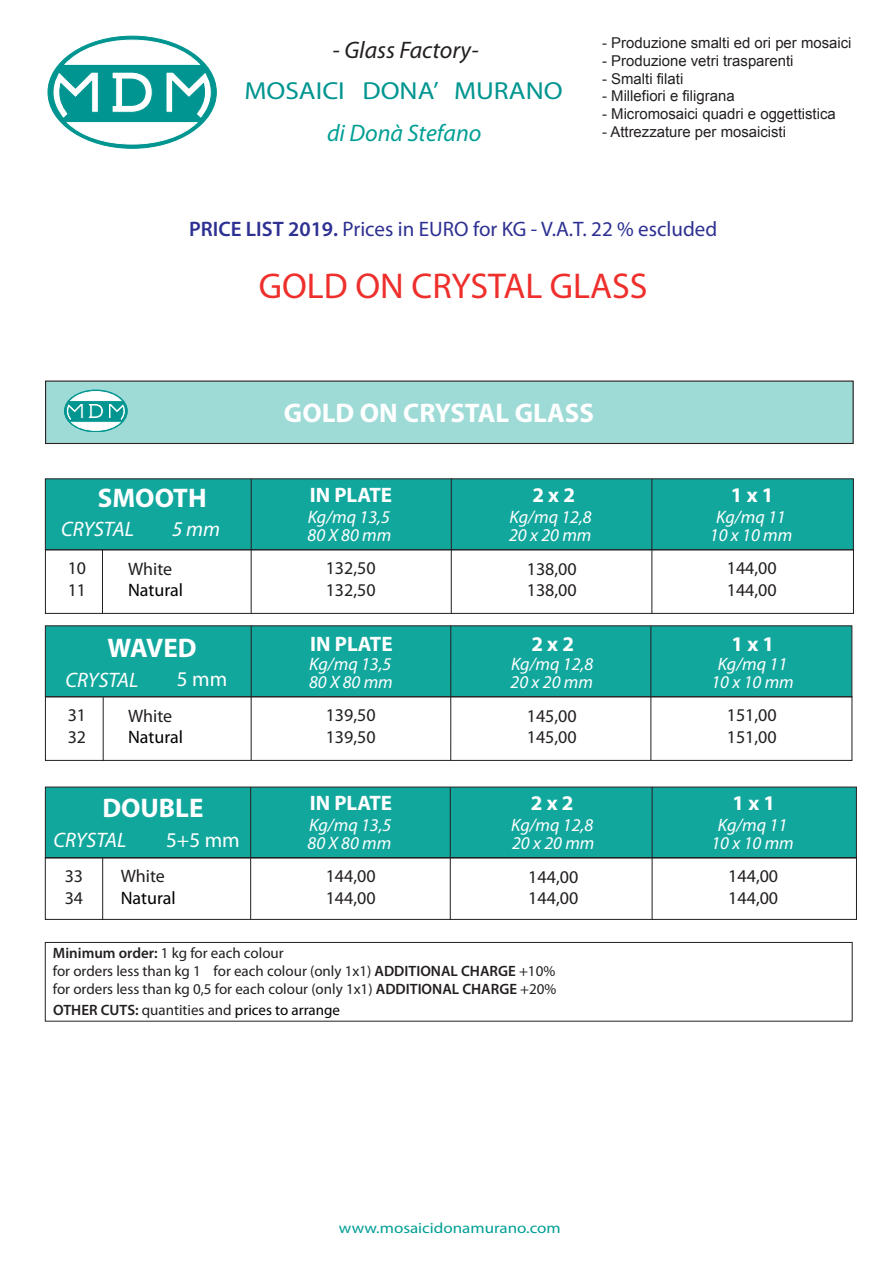
<style>
.page{position:relative;width:893px;height:1263px;background:#fff}
.page>*{position:absolute;margin:0;border:0;box-sizing:border-box;transform-origin:0 0}
.t1{font:36px "Myriad Pro";color:#ee2f2c}
.t2{font:700 27px "Myriad Pro";color:#fff}
.t3{font:24.75px "Myriad Pro";color:#009590;scale:1.11 1}
.t4{font:italic 24px "Myriad Pro";color:#231f20}
.t5{font:italic 24px "Myriad Pro";color:#009f94}
.t6{font:21px "Myriad Pro";color:#2e3092}
.t7{font:700 21px "Myriad Pro";color:#fff}
.t8{font:italic 21px "Myriad Pro";color:#fff}
.t9{font:21px "Myriad Pro";color:#fff}
.t10{font:italic 18px/18.1px "Myriad Pro";color:#fff}
.t11{font:18px/21.6px "Myriad Pro";color:#231f20}
.t12{font:18px "Myriad Pro";color:#000001}
.t13{font:15px/18px "Myriad Pro";color:#231f20}
.t14{font:15px "Myriad Pro";color:#000001}
.t15{font:15px "Myriad Pro";color:#009f94;scale:1.13 1}
.t16{font:14.85px "Arial";color:#231f20}
.s1{font-weight:600}
.s2{font-weight:600;color:#231f20}
.s3{color:#231f20}
</style>
<div class="page">
<div style="left:45px;top:625px;width:807px;height:72px;background:#12a79d"></div>
<div style="left:45px;top:478px;width:808px;height:72px;background:#12a79d"></div>
<div style="left:45px;top:549px;width:808px;height:65px;border:1px solid #231f20"></div>
<hr style="left:251px;top:479px;width:1px;height:134px;background:#231f20">
<div style="left:45px;top:787px;width:811px;height:71px;background:#12a79d"></div>
<div style="left:45px;top:857px;width:811px;height:63px;border:1px solid #231f20"></div>
<hr style="left:651px;top:787px;width:1px;height:133px;background:#231f20">
<hr style="left:102px;top:858px;width:1px;height:62px;background:#231f20">
<div style="left:45px;top:381px;width:808px;height:63px;background:#9edbd7"></div>
<div style="left:64px;top:390px;width:63px;height:42px;border:1px solid #009590;border-radius:50%"></div>
<svg style="left:66px;top:391px;width:60px;height:39px;background:#76c6c3"></svg>
<hr style="left:451px;top:479px;width:1px;height:134px;background:#231f20">
<hr style="left:651px;top:479px;width:1px;height:135px;background:#231f20">
<div style="left:45px;top:696px;width:807px;height:65px;border:1px solid #231f20"></div>
<hr style="left:103px;top:697px;width:1px;height:64px;background:#231f20">
<hr style="left:102px;top:550px;width:1px;height:64px;background:#231f20">
<div style="left:45px;top:381px;width:808px;height:63px;border:1px solid #231f20"></div>
<div style="left:48px;top:36px;width:168px;height:112px;background:#009590;border-radius:50%"></div>
<svg style="left:64px;top:40px;width:136px;height:25px"></svg>
<svg style="left:52px;top:72px;width:160px;height:72px"></svg>
<hr style="left:250px;top:787px;width:1px;height:132px;background:#231f20">
<hr style="left:450px;top:788px;width:1px;height:132px;background:#231f20">
<hr style="left:450px;top:626px;width:1px;height:135px;background:#231f20">
<hr style="left:251px;top:626px;width:1px;height:134px;background:#231f20">
<hr style="left:650px;top:626px;width:1px;height:134px;background:#231f20">
<div style="left:45px;top:942px;width:807px;height:80px;border:1px solid #231f20"></div>
<h3 class="t4" style="left:332px;top:35px;width:148px">- Glass Factory -</h3>
<h3 class="t3" style="left:244px;top:76px;width:288px">MOSAICI DONA’ MURANO</h3>
<h3 class="t5" style="left:327px;top:118px;width:156px">di Donà Stefano</h3>
<p class="t16" style="left:602px;top:33px;width:251px">- Produzione smalti ed ori per mosaici</p>
<p class="t16" style="left:602px;top:51px;width:193px">- Produzione vetri trasparenti</p>
<p class="t16" style="left:602px;top:69px;width:83px">- Smalti filati</p>
<p class="t16" style="left:602px;top:86px;width:134px">- Millefiori e filigrana</p>
<p class="t16" style="left:602px;top:104px;width:235px">- Micromosaici quadri e oggettistica</p>
<p class="t16" style="left:602px;top:122px;width:185px">- Attrezzature per mosaicisti</p>
<h3 class="t6" style="left:189px;top:216px;width:529px"><span class="s1">PRICE LIST 2019.</span> Prices in EURO for KG - V.A.T. 22 % escluded</h3>
<h1 class="t1" style="left:259px;top:264px;width:390px">GOLD ON CRYSTAL GLASS</h1>
<h2 class="t2" style="left:284px;top:395px;width:311px">GOLD ON CRYSTAL GLASS</h2>
<h3 class="t7" style="left:310px;top:481px;width:84px">IN PLATE</h3>
<h3 class="t7" style="left:532px;top:481px;width:44px">2 x 2</h3>
<h3 class="t7" style="left:731px;top:481px;width:44px">1 x 1</h3>
<p class="t10" style="left:307px;top:507px;width:85px">Kg/mq 13,5<br>80 X 80 mm</p>
<p class="t10" style="left:509px;top:507px;width:84px">Kg/mq 12,8<br>20 x 20 mm</p>
<p class="t10" style="left:710px;top:507px;width:84px;text-align:center">Kg/mq 11<br>10 x 10 mm</p>
<p class="t11" style="left:326px;top:557px;width:51px">132,50<br>132,50</p>
<h2 class="t2" style="left:98px;top:480px;width:110px">SMOOTH</h2>
<h3 class="t8" style="left:61px;top:516px;width:74px">CRYSTAL</h3>
<h3 class="t8" style="left:172px;top:516px;width:50px">5 mm</h3>
<p class="t11" style="left:128px;top:558px;width:46px">White</p>
<p class="t12" style="left:128px;top:579px;width:57px">Natural</p>
<p class="t11" style="left:68px;top:557px;width:20px">10<br>11</p>
<p class="t11" style="left:527px;top:557px;width:51px">138,00<br>138,00</p>
<p class="t11" style="left:726px;top:557px;width:51px">144,00<br>144,00</p>
<h3 class="t7" style="left:310px;top:630px;width:84px">IN PLATE</h3>
<h3 class="t7" style="left:531px;top:630px;width:44px">2 x 2</h3>
<h3 class="t7" style="left:731px;top:630px;width:44px">1 x 1</h3>
<h2 class="t2" style="left:108px;top:630px;width:91px">WAVED</h2>
<p class="t10" style="left:309px;top:654px;width:85px">Kg/mq 13,5<br>80 X 80 mm</p>
<p class="t10" style="left:510px;top:654px;width:84px">Kg/mq 12,8<br>20 x 20 mm</p>
<p class="t10" style="left:711px;top:654px;width:84px;text-align:center">Kg/mq 11<br>10 x 10 mm</p>
<p class="t11" style="left:326px;top:704px;width:51px">139,50<br>139,50</p>
<h3 class="t8" style="left:66px;top:667px;width:74px">CRYSTAL</h3>
<h3 class="t9" style="left:177px;top:666px;width:52px">5 mm</h3>
<p class="t11" style="left:128px;top:705px;width:46px">White</p>
<p class="t12" style="left:128px;top:726px;width:57px">Natural</p>
<p class="t11" style="left:68px;top:704px;width:20px">31<br>32</p>
<p class="t11" style="left:527px;top:704px;width:51px">145,00<br>145,00</p>
<p class="t11" style="left:726px;top:704px;width:51px">151,00<br>151,00</p>
<h2 class="t2" style="left:102px;top:790px;width:103px">DOUBLE</h2>
<h3 class="t8" style="left:54px;top:827px;width:74px">CRYSTAL</h3>
<h3 class="t9" style="left:166px;top:827px;width:75px">5+5 mm</h3>
<p class="t11" style="left:65px;top:865px;width:20px">33<br>34</p>
<p class="t11" style="left:121px;top:865px;width:46px">White</p>
<p class="t12" style="left:121px;top:887px;width:57px">Natural</p>
<h3 class="t7" style="left:310px;top:789px;width:84px">IN PLATE</h3>
<h3 class="t7" style="left:531px;top:789px;width:44px">2 x 2</h3>
<h3 class="t7" style="left:732px;top:789px;width:44px">1 x 1</h3>
<p class="t10" style="left:307px;top:815px;width:85px">Kg/mq 13,5<br>80 X 80 mm</p>
<p class="t10" style="left:511px;top:815px;width:85px">Kg/mq 12,8<br>20 x 20 mm</p>
<p class="t10" style="left:711px;top:816px;width:84px;text-align:center">Kg/mq 11<br>10 x 10 mm</p>
<p class="t11" style="left:326px;top:865px;width:51px">144,00<br>144,00</p>
<p class="t11" style="left:528px;top:866px;width:51px">144,00<br>144,00</p>
<p class="t11" style="left:728px;top:865px;width:51px">144,00<br>144,00</p>
<p class="t13" style="left:53px;top:944px;width:505px"><span class="s1">Minimum order:</span> 1 kg for each colour<br>for orders less than kg 1 for each colour (only 1x1) <span class="s1">ADDITIONAL CHARGE</span> +10% for orders less than kg 0,5 for each colour (only 1x1) <span class="s1">ADDITIONAL CHARGE</span> +20%</p>
<p class="t14" style="left:53px;top:1001px;width:288px"><span class="s2">OTHER CUTS:</span> <span class="s3">quantities and</span> prices to arrange</p>
<p class="t15" style="left:339px;top:1219px;width:198px">www.mosaicidonamurano.com</p>
</div>
